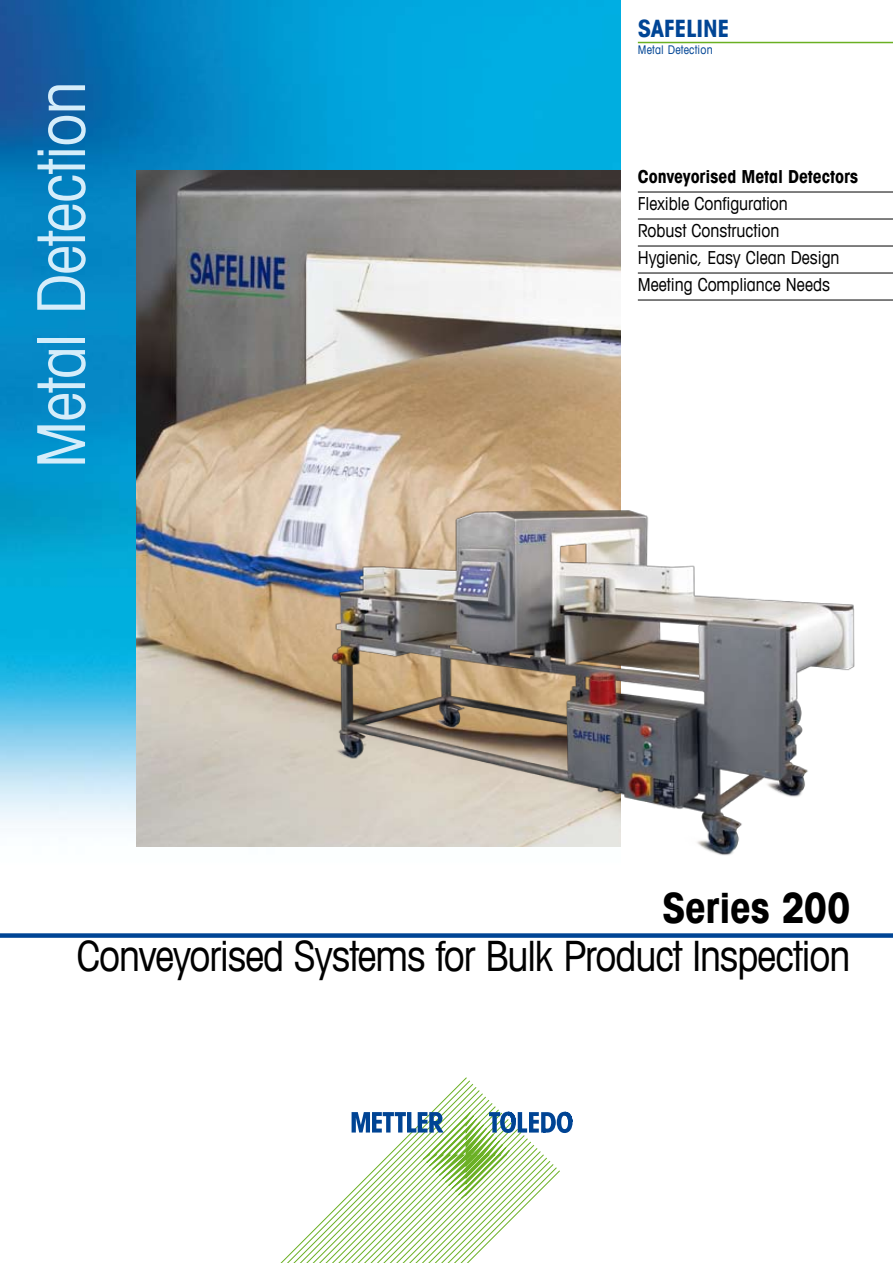
<style>
.page{position:relative;width:893px;height:1263px;background:#fff}
.page>*{position:absolute;margin:0;border:0;box-sizing:border-box;transform-origin:0 0}
.t1{font:condensed 66px "Avant Garde Com";letter-spacing:-.015em;color:#d5edfa}
.t2{font:condensed 42px "Avant Garde Com";letter-spacing:-.025em;color:#000}
.t3{font:700 condensed 42px "Avant Garde Com";letter-spacing:-.01em;color:#000}
.t4{font:700 condensed 24px "Avant Garde Com";letter-spacing:-.01em;color:#004595}
.t5{font:condensed 18px/27px "Avant Garde Com";letter-spacing:-.005em;color:#000}
.t6{font:700 condensed 18px "Avant Garde Com";letter-spacing:-.005em;color:#000}
.t7{font:condensed 12px "Avant Garde Com";letter-spacing:.015em;color:#004595}
</style>
<div class="page">
<img style="left:0;top:0;width:621px;height:823px">
<hr style="left:638px;top:192px;width:255px;height:1px;background:#000">
<hr style="left:638px;top:219px;width:255px;height:1px;background:#000">
<hr style="left:638px;top:246px;width:255px;height:1px;background:#000">
<hr style="left:638px;top:273px;width:255px;height:1px;background:#000">
<hr style="left:638px;top:300px;width:255px;height:1px;background:#000">
<img style="left:136px;top:171px;width:485px;height:676px">
<div style="left:0;top:933px;width:893px;height:5px;background:#004595"></div>
<svg style="left:280px;top:1077px;width:252px;height:186px"></svg>
<svg style="left:352px;top:1111px;width:221px;height:88px"></svg>
<hr style="left:638px;top:42px;width:255px;height:1px;background:#6ab023">
<img style="left:316px;top:493px;width:539px;height:363px">
<h1 class="t1" style="left:21px;top:468px;width:388px;rotate:-90deg">Metal Detection</h1>
<h3 class="t4" style="left:638px;top:12px;width:93px">SAFELINE</h3>
<p class="t7" style="left:638px;top:42px;width:76px">Metal Detection</p>
<p class="t6" style="left:638px;top:165px;width:222px">Conveyorised Metal Detectors</p>
<p class="t5" style="left:638px;top:190px;width:203px">Flexible Configuration<br>Robust Construction<br>Hygienic, Easy Clean Design<br>Meeting Compliance Needs</p>
<h2 class="t3" style="left:662px;top:881px;width:190px">Series 200</h2>
<h2 class="t2" style="left:77px;top:930px;width:775px">Conveyorised Systems for Bulk Product Inspection</h2>
</div>
